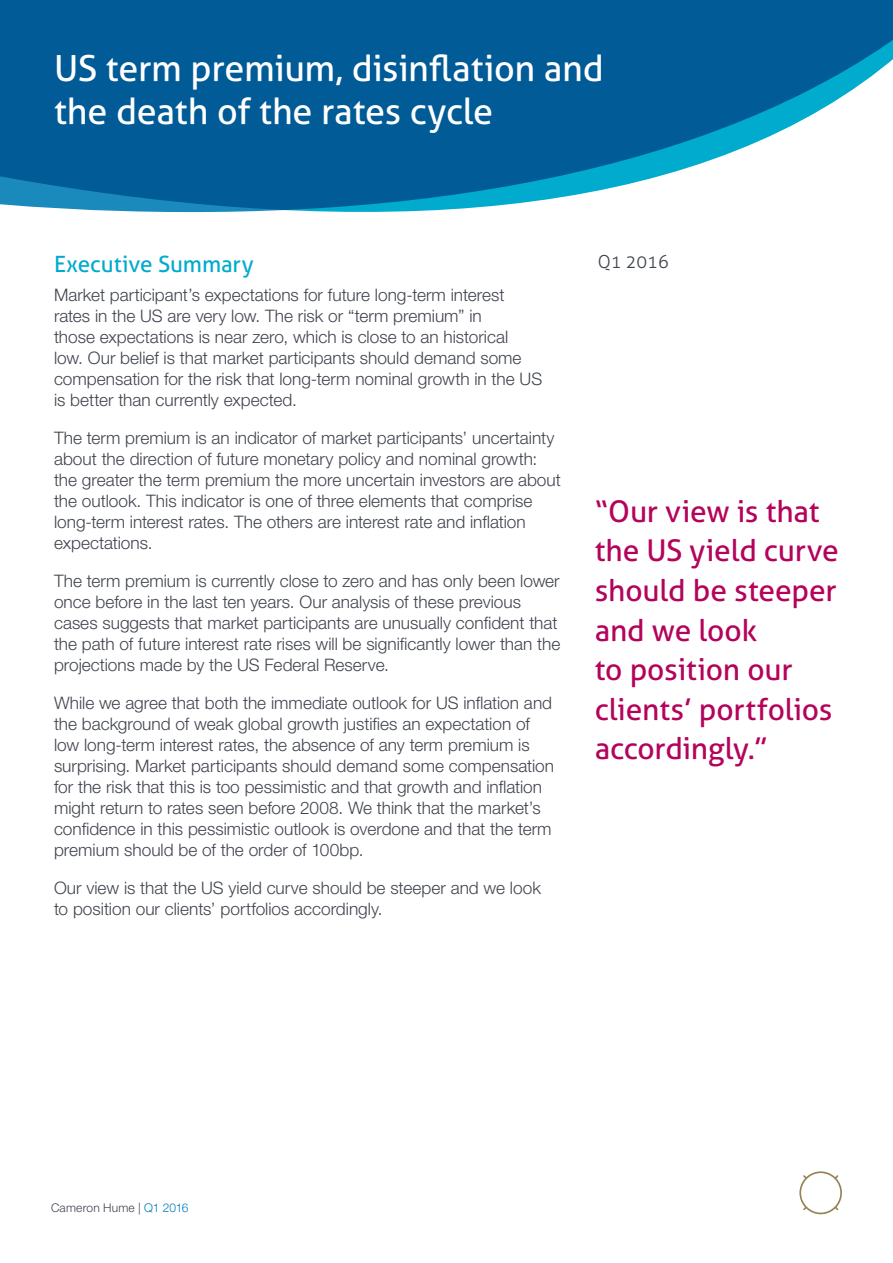
<style>
.page{position:relative;width:893px;height:1263px;background:#fff}
.page>*{position:absolute;margin:0;border:0;box-sizing:border-box;transform-origin:0 0}
.t1{font:36px/43.2px "Aller";letter-spacing:-.01em;color:#fff}
.t2{font:30px/39.6px "Aller";letter-spacing:-.005em;color:#b4035b}
.t3{font:22.5px "Aller";letter-spacing:-.005em;color:#00abcd}
.t4{font:300 18px "Aller";color:#40444e}
.t5{font:300 17.25px/21px "Helvetica Neue LT";color:#40444e}
.t6{font:300 12px "Helvetica Neue LT";letter-spacing:.015em;color:#40444e}
.s1{color:#007db5}
</style>
<div class="page">
<svg style="left:0;top:0;width:893px;height:213px;background:#1d73a6"></svg>
<svg style="left:799px;top:1171px;width:43px;height:43px"></svg>
<p class="t1" style="left:54px;top:46px;width:551px">US term premium, disinflation and the death of the rates cycle</p>
<p class="t3" style="left:54px;top:250px;width:201px">Executive Summary</p>
<p class="t5" style="left:54px;top:284px;width:490px">Market participant’s expectations for future long-term interest rates in the US are very low. The risk or “term premium” in<br>those expectations is near zero, which is close to an historical<br>low. Our belief is that market participants should demand some compensation for the risk that long-term nominal growth in the US is better than currently expected.</p>
<p class="t5" style="left:54px;top:427px;width:508px">The term premium is an indicator of market participants’ uncertainty about the direction of future monetary policy and nominal growth: the greater the term premium the more uncertain investors are about the outlook. This indicator is one of three elements that comprise long-term interest rates. The others are interest rate and inflation expectations.</p>
<p class="t5" style="left:54px;top:570px;width:508px">The term premium is currently close to zero and has only been lower once before in the last ten years. Our analysis of these previous cases suggests that market participants are unusually confident that the path of future interest rate rises will be significantly lower than the projections made by the US Federal Reserve.</p>
<p class="t5" style="left:54px;top:692px;width:502px">While we agree that both the immediate outlook for US inflation and the background of weak global growth justifies an expectation of low long-term interest rates, the absence of any term premium is surprising. Market participants should demand some compensation for the risk that this is too pessimistic and that growth and inflation might return to rates seen before 2008. We think that the market’s confidence in this pessimistic outlook is overdone and that the term premium should be of the order of 100bp.</p>
<p class="t5" style="left:54px;top:877px;width:488px">Our view is that the US yield curve should be steeper and we look to position our clients’ portfolios accordingly.</p>
<p class="t4" style="left:598px;top:251px;width:73px">Q1 2016</p>
<p class="t2" style="left:595px;top:491px;width:246px">“Our view is that the US yield curve should be steeper and we look<br>to position our clients’ portfolios accordingly.”</p>
<p class="t6" style="left:51px;top:1200px;width:139px">Cameron Hume | <span class="s1">Q1 2016</span></p>
</div>
